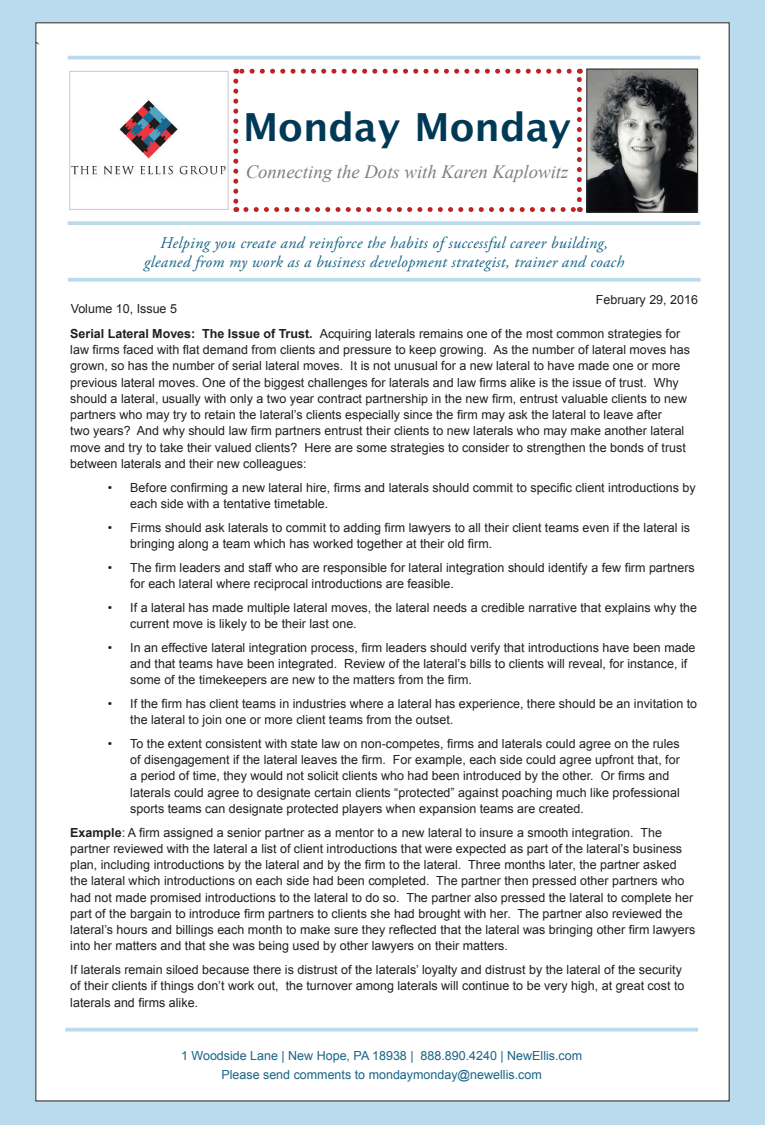
<style>
.page{position:relative;width:765px;height:1125px;background:#b9dbed}
.page>*{position:absolute;margin:0;border:0;box-sizing:border-box;transform-origin:0 0}
.t1{font:700 38.75px "Lucida Grande";color:#003956}
.t2{font:italic 18.75px "Times New Roman";color:#7c7e81}
.t3{font:italic 16.25px/19.5px "Adobe Garamond Pro";letter-spacing:.02em;color:#196586;text-align:center}
.t4{font:15px "Times";color:#231f20}
.bullets{font:12.5px/16.2px "Arial";color:#231f20}
.t5{font:12.5px "Arial";color:#196586}
.s1{font-weight:700}
</style>
<div class="page">
<div style="left:36px;top:23px;width:693px;height:1078px;background:#fff"></div>
<img style="left:71px;top:100px;width:155px;height:75px">
<img style="left:589px;top:71px;width:107px;height:139px">
<div style="left:587px;top:69px;width:111px;height:143px;border:1px solid #231f20"></div>
<hr style="left:68px;top:56px;width:632px;height:3px;background:#b9dbed">
<svg style="left:68px;top:221px;width:632px;height:4px;background:#bdddee"></svg>
<svg style="left:68px;top:278px;width:633px;height:4px;background:#c0deee"></svg>
<hr style="left:65px;top:1028px;width:633px;height:3px;background:#b9dbed">
<svg style="left:233px;top:81px;width:5px;height:131px"></svg>
<svg style="left:246px;top:207px;width:334px;height:5px"></svg>
<svg style="left:577px;top:69px;width:5px;height:131px"></svg>
<svg style="left:236px;top:69px;width:333px;height:5px"></svg>
<div style="left:69px;top:71px;width:160px;height:139px;border:1px solid #c9cacc"></div>
<p class="t4" style="left:36px;top:33px;width:6px">`</p>
<p class="t1" style="left:243px;top:95px;width:329px">Monday Monday</p>
<p class="t2" style="left:246px;top:159px;width:324px">Connecting the Dots with Karen Kaplowitz</p>
<p class="t3" style="left:144px;top:233px;width:482px">Helping you create and reinforce the habits of successful career building, gleaned from my work as a business development strategist, trainer and coach</p>
<p class="bullets" style="left:71px;top:301px;width:108px">Volume 10, Issue 5</p>
<p class="bullets" style="left:596px;top:292px;width:104px">February 29, 2016</p>
<p class="bullets" style="left:70px;top:325px;width:621px"><span class="s1">Serial Lateral Moves: The Issue of Trust.</span> Acquiring laterals remains one of the most common strategies for law firms faced with flat demand from clients and pressure to keep growing. As the number of lateral moves has grown, so has the number of serial lateral moves. It is not unusual for a new lateral to have made one or more previous lateral moves. One of the biggest challenges for laterals and law firms alike is the issue of trust. Why should a lateral, usually with only a two year contract partnership in the new firm, entrust valuable clients to new partners who may try to retain the lateral’s clients especially since the firm may ask the lateral to leave after<br>two years? And why should law firm partners entrust their clients to new laterals who may make another lateral move and try to take their valued clients? Here are some strategies to consider to strengthen the bonds of trust between laterals and their new colleagues:</p>
<p class="bullets" style="left:130px;top:479px;width:567px;text-indent:-22px">• Before confirming a new lateral hire, firms and laterals should commit to specific client introductions by each side with a tentative timetable.</p>
<p class="bullets" style="left:130px;top:519px;width:561px;text-indent:-22px">• Firms should ask laterals to commit to adding firm lawyers to all their client teams even if the lateral is bringing along a team which has worked together at their old firm.</p>
<p class="bullets" style="left:130px;top:559px;width:566px;text-indent:-22px">• The firm leaders and staff who are responsible for lateral integration should identify a few firm partners for each lateral where reciprocal introductions are feasible.</p>
<p class="bullets" style="left:130px;top:599px;width:568px;text-indent:-22px">• If a lateral has made multiple lateral moves, the lateral needs a credible narrative that explains why the current move is likely to be their last one.</p>
<p class="bullets" style="left:130px;top:639px;width:567px;text-indent:-22px">• In an effective lateral integration process, firm leaders should verify that introductions have been made and that teams have been integrated. Review of the lateral’s bills to clients will reveal, for instance, if some of the timekeepers are new to the matters from the firm.</p>
<p class="bullets" style="left:130px;top:695px;width:568px;text-indent:-22px">• If the firm has client teams in industries where a lateral has experience, there should be an invitation to the lateral to join one or more client teams from the outset.</p>
<p class="bullets" style="left:130px;top:735px;width:551px;text-indent:-22px">• To the extent consistent with state law on non-competes, firms and laterals could agree on the rules of disengagement if the lateral leaves the firm. For example, each side could agree upfront that, for a period of time, they would not solicit clients who had been introduced by the other. Or firms and laterals could agree to designate certain clients “protected” against poaching much like professional sports teams can designate protected players when expansion teams are created.</p>
<p class="bullets" style="left:70px;top:824px;width:627px"><span class="s1">Example</span>: A firm assigned a senior partner as a mentor to a new lateral to insure a smooth integration. The partner reviewed with the lateral a list of client introductions that were expected as part of the lateral’s business plan, including introductions by the lateral and by the firm to the lateral. Three months later, the partner asked the lateral which introductions on each side had been completed. The partner then pressed other partners who had not made promised introductions to the lateral to do so. The partner also pressed the lateral to complete her part of the bargain to introduce firm partners to clients she had brought with her. The partner also reviewed the lateral’s hours and billings each month to make sure they reflected that the lateral was bringing other firm lawyers into her matters and that she was being used by other lawyers on their matters.</p>
<p class="bullets" style="left:70px;top:962px;width:616px">If laterals remain siloed because there is distrust of the laterals’ loyalty and distrust by the lateral of the security of their clients if things don’t work out, the turnover among laterals will continue to be very high, at great cost to laterals and firms alike.</p>
<p class="t5" style="left:181px;top:1047px;width:403px">1 Woodside Lane | New Hope, PA 18938 | 888.890.4240 | NewEllis.com</p>
<p class="t5" style="left:221px;top:1066px;width:322px">Please send comments to mondaymonday@newellis.com</p>
</div>
